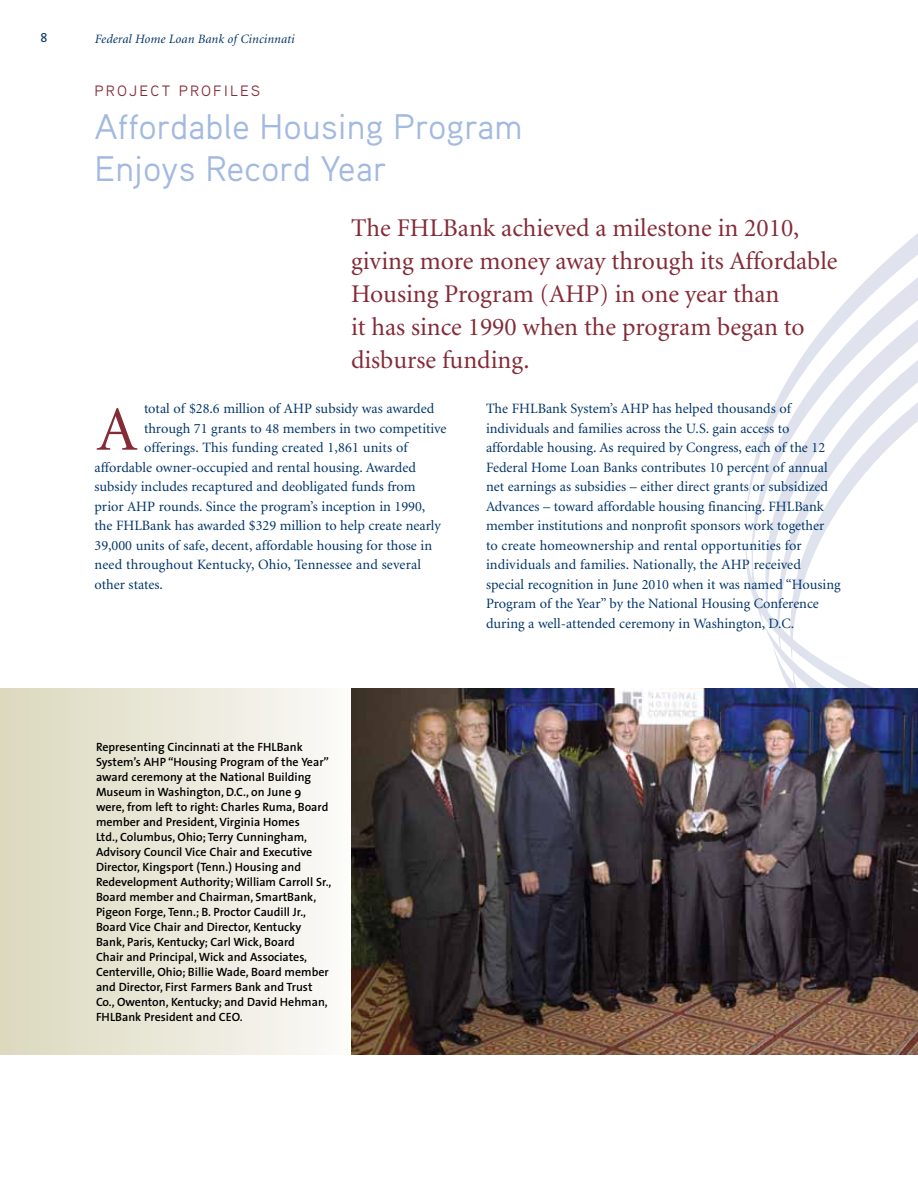
<style>
.page{position:relative;width:918px;height:1188px;background:#fff}
.page>*{position:absolute;margin:0;border:0;box-sizing:border-box;transform-origin:0 0}
.t1{font:63px "Minion";color:#842b37}
.t2{font:35.55px/42.6px "Aaux Pro";color:#a2b9e0}
.t3{font:25.5px/33px "Minion";color:#842b37}
.t4{font:15px "Aaux Pro";letter-spacing:.14em;color:#842b37}
.t5{font:14.25px/19.5px "Minion";color:#003468}
.t6{font:italic 12.75px "Minion";letter-spacing:.01em;color:#003468}
.t7{font:12.75px "The Sans";color:#003468}
.t8{font:600 12px/15px "The Sans";color:#000}
</style>
<div class="page">
<svg style="left:745px;top:233px;width:173px;height:292px"></svg>
<svg style="left:746px;top:277px;width:172px;height:411px"></svg>
<div style="left:0;top:688px;width:364px;height:367px;background:linear-gradient(to right,#dcd8be,#fcfbfa)"></div>
<img style="left:351px;top:688px;width:567px;height:367px">
<p class="t7" style="left:40px;top:27px;width:9px">8</p>
<p class="t6" style="left:94px;top:32px;width:201px">Federal Home Loan Bank of Cincinnati</p>
<p class="t4" style="left:94px;top:81px;width:167px">PROJECT PROFILES</p>
<h2 class="t2" style="left:94px;top:104px;width:429px">Affordable Housing Program<br>Enjoys Record Year</h2>
<h3 class="t3" style="left:351px;top:212px;width:488px">The FHLBank achieved a milestone in 2010, giving more money away through its Affordable Housing Program (AHP) in one year than<br>it has since 1990 when the program began to disburse funding.</h3>
<p class="t5" style="left:144px;top:400px;width:292px">total of $28.6 million of AHP subsidy was awarded</p>
<p class="t5" style="left:144px;top:419px;width:304px">through 71 grants to 48 members in two competitive</p>
<p class="t5" style="left:144px;top:439px;width:265px">offerings. This funding created 1,861 units of</p>
<p class="t5" style="left:94px;top:458px;width:323px">affordable owner-occupied and rental housing. Awarded</p>
<p class="t5" style="left:94px;top:478px;width:323px">subsidy includes recaptured and deobligated funds from</p>
<p class="t5" style="left:94px;top:497px;width:332px">prior AHP rounds. Since the program’s inception in 1990,</p>
<p class="t5" style="left:94px;top:517px;width:348px">the FHLBank has awarded $329 million to help create nearly</p>
<p class="t5" style="left:94px;top:536px;width:339px">39,000 units of safe, decent, affordable housing for those in</p>
<p class="t5" style="left:94px;top:556px;width:328px">need throughout Kentucky, Ohio, Tennessee and several</p>
<p class="t5" style="left:94px;top:575px;width:70px">other states.</p>
<h1 class="t1" style="left:97px;top:399px;width:42px">A</h1>
<p class="t5" style="left:486px;top:400px;width:356px">The FHLBank System’s AHP has helped thousands of individuals and families across the U.S. gain access to affordable housing. As required by Congress, each of the 12<br>Federal Home Loan Banks contributes 10 percent of annual net earnings as subsidies – either direct grants or subsidized Advances – toward affordable housing financing. FHLBank member institutions and nonprofit sponsors work together<br>to create homeownership and rental opportunities for individuals and families. Nationally, the AHP received special recognition in June 2010 when it was named “Housing Program of the Year” by the National Housing Conference during a well-attended ceremony in Washington, D.C.</p>
<p class="t8" style="left:96px;top:739px;width:237px">Representing Cincinnati at the FHLBank System’s AHP “Housing Program of the Year” award ceremony at the National Building Museum in Washington, D.C., on June 9 were, from left to right: Charles Ruma, Board member and President, Virginia Homes<br>Ltd., Columbus, Ohio; Terry Cunningham, Advisory Council Vice Chair and Executive Director, Kingsport (Tenn.) Housing and Redevelopment Authority; William Carroll Sr., Board member and Chairman, SmartBank, Pigeon Forge, Tenn.; B. Proctor Caudill Jr., Board Vice Chair and Director, Kentucky Bank, Paris, Kentucky; Carl Wick, Board<br>Chair and Principal, Wick and Associates, Centerville, Ohio; Billie Wade, Board member and Director, First Farmers Bank and Trust Co., Owenton, Kentucky; and David Hehman, FHLBank President and CEO.</p>
</div>
